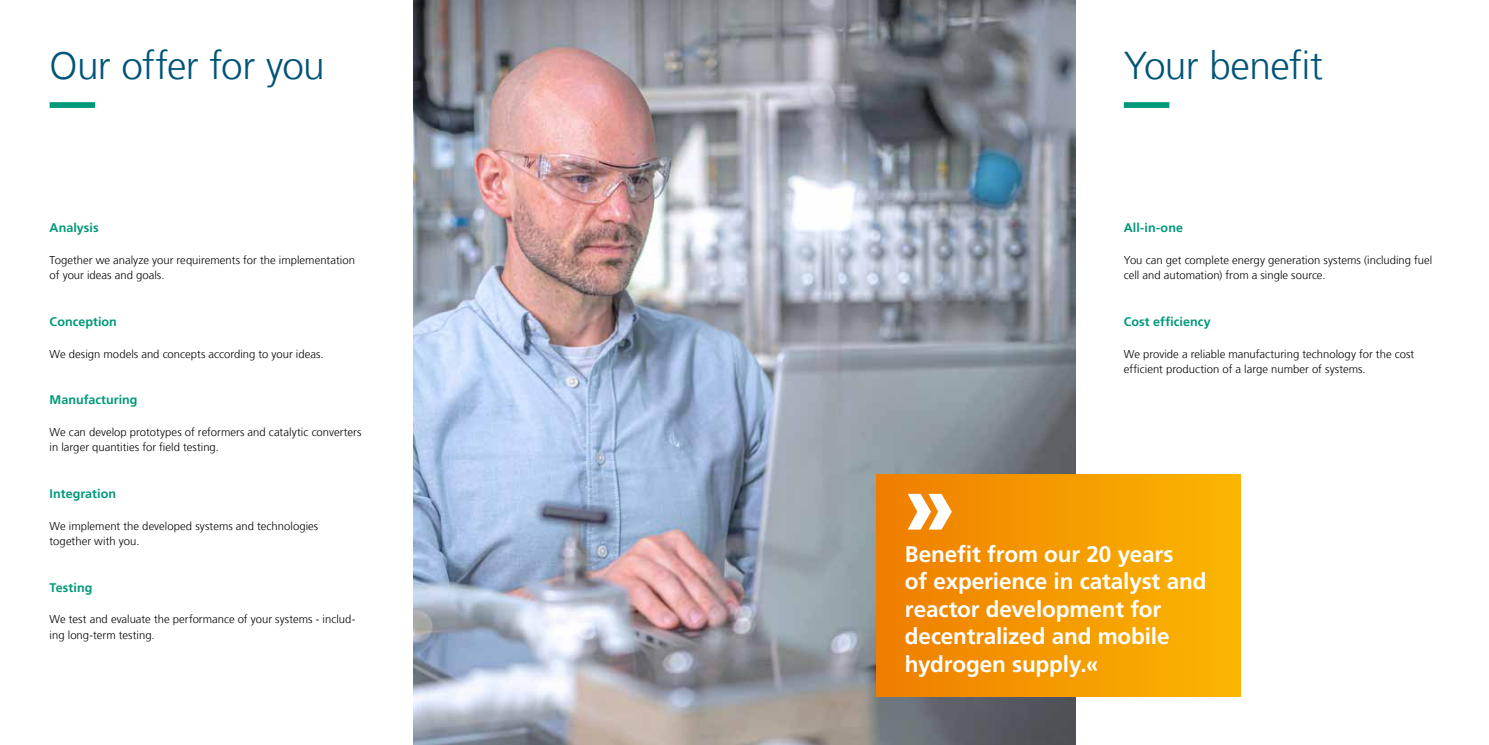
<style>
.page{position:relative;width:1489px;height:745px;background:#fff}
.page>*{position:absolute;margin:0;border:0;box-sizing:border-box;transform-origin:0 0}
.t1{font:300 38.75px "Frutiger LT Com";letter-spacing:-.015em;color:#005478}
.t2{font:700 22.5px/27.5px "Frutiger LT Com";letter-spacing:-.005em;color:#fff}
.t3{font:700 12.5px "Frutiger LT Com";letter-spacing:.005em;color:#009879}
.t4{font:300 11.25px/15.6px "Frutiger LT Com";letter-spacing:.005em;color:#000}
</style>
<div class="page">
<img style="left:413px;top:0;width:662px;height:744px">
<div style="left:876px;top:473px;width:364px;height:222px;background:linear-gradient(to right,#ef7d00,#fab600)"></div>
<svg style="left:50px;top:102px;width:46px;height:6px"></svg>
<svg style="left:1123px;top:102px;width:47px;height:6px"></svg>
<svg style="left:907px;top:493px;width:44px;height:36px"></svg>
<h1 class="t1" style="left:50px;top:43px;width:277px">Our offer for you</h1>
<p class="t3" style="left:50px;top:220px;width:50px">Analysis</p>
<p class="t4" style="left:50px;top:252px;width:307px">Together we analyze your requirements for the implementation of your ideas and goals.</p>
<p class="t3" style="left:50px;top:314px;width:69px">Conception</p>
<p class="t4" style="left:50px;top:345px;width:275px">We design models and concepts according to your ideas.</p>
<p class="t3" style="left:50px;top:392px;width:89px">Manufacturing</p>
<p class="t4" style="left:50px;top:424px;width:313px">We can develop prototypes of reformers and catalytic converters in larger quantities for field testing.</p>
<p class="t3" style="left:50px;top:486px;width:68px">Integration</p>
<p class="t4" style="left:50px;top:517px;width:270px">We implement the developed systems and technologies together with you.</p>
<p class="t3" style="left:50px;top:580px;width:44px">Testing</p>
<p class="t4" style="left:50px;top:611px;width:307px">We test and evaluate the performance of your systems - includ&shy;ing long-term testing.</p>
<h1 class="t1" style="left:1123px;top:43px;width:201px">Your benefit</h1>
<p class="t3" style="left:1123px;top:220px;width:61px">All-in-one</p>
<p class="t4" style="left:1123px;top:252px;width:310px">You can get complete energy generation systems (including fuel cell and automation) from a single source.</p>
<p class="t3" style="left:1123px;top:314px;width:88px">Cost efficiency</p>
<p class="t4" style="left:1123px;top:345px;width:292px">We provide a reliable manufacturing technology for the cost efficient production of a large number of systems.</p>
<h2 class="t2" style="left:904px;top:540px;width:303px">Benefit from our 20 years<br>of experience in catalyst and reactor development for decentralized and mobile hydrogen supply.«</h2>
</div>
